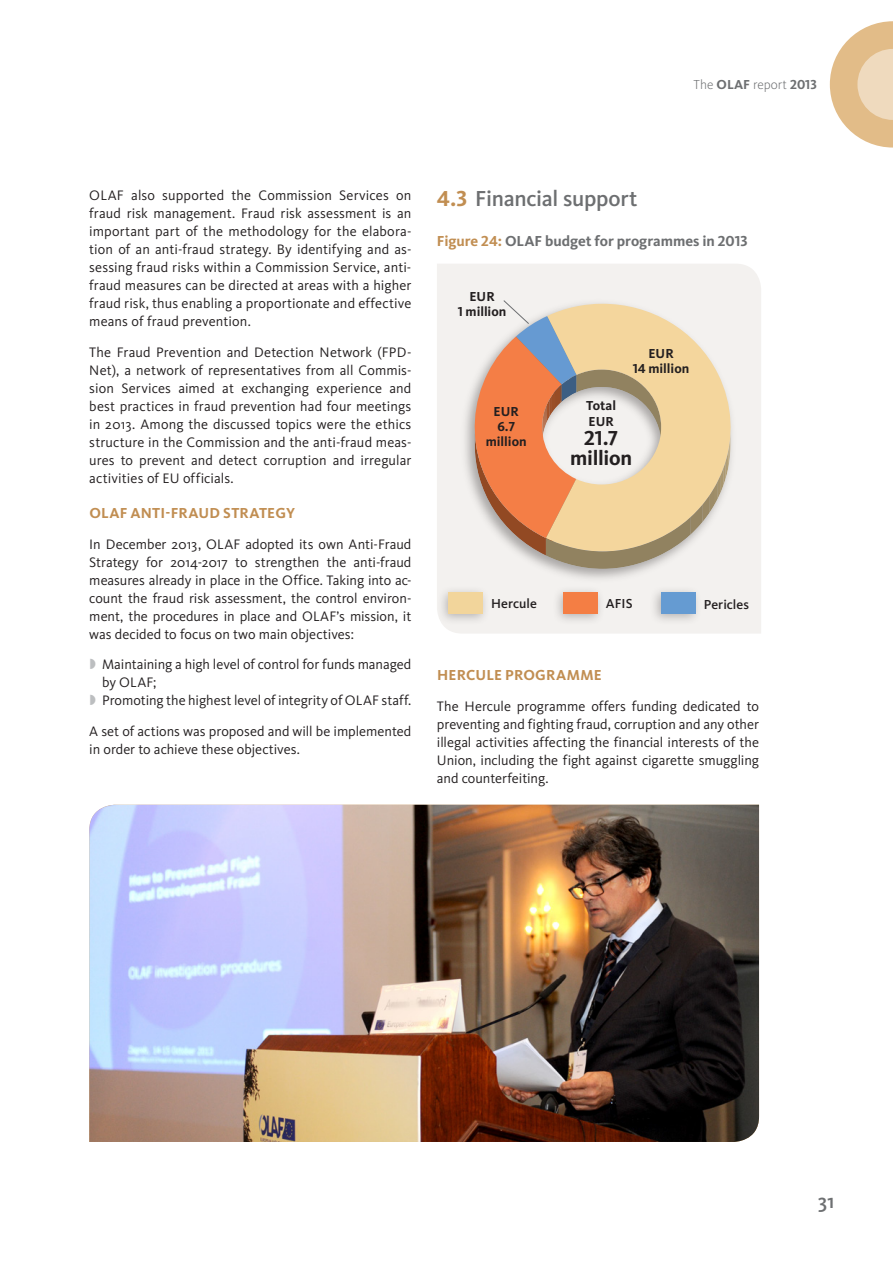
<style>
.page{position:relative;width:893px;height:1263px;background:#fff}
.page>*{position:absolute;margin:0;border:0;box-sizing:border-box;transform-origin:0 0}
.t1{font:500 22.5px "Kievit Pro";letter-spacing:-.015em;color:#6d6f71}
.t2{font:700 21px/19.5px "Kievit Pro";letter-spacing:-.015em;color:#231f20;text-align:center}
.t3{font:500 21px "Kievit Pro";color:#6d6f71}
.t4{font:700 15px "Kievit Pro";letter-spacing:.015em;color:#c18e52}
.t5{font:700 15px "Kievit Pro";color:#6d6f71}
.t6{font:14.25px/18px "Kievit Pro";color:#231f20;text-align:justify}
.t7{font:700 13.5px/15px "Kievit Pro";color:#231f20;text-align:center}
.t8{font:500 13.5px "Kievit Pro";letter-spacing:.005em;color:#231f20}
.t9{font:300 13.5px "Kievit Pro";color:#6d6f71}
.s1{font-weight:700}
.s2{font-weight:700;color:#c18e52}
.s3{color:#c18e52}
</style>
<div class="page">
<svg style="left:830px;top:21px;width:63px;height:127px"></svg>
<div style="left:437px;top:264px;width:324px;height:369px;background:#f3f1ef"></div>
<img style="left:458px;top:295px;width:281px;height:291px">
<div style="left:437px;top:585px;width:53px;height:40px;background:#231f20;opacity:.3"></div>
<div style="left:449px;top:592px;width:34px;height:22px;background:#f2d59b"></div>
<div style="left:552px;top:585px;width:53px;height:40px;background:#231f20;opacity:.3"></div>
<div style="left:563px;top:592px;width:34px;height:22px;background:#f47e44"></div>
<div style="left:650px;top:585px;width:53px;height:40px;background:#231f20;opacity:.3"></div>
<div style="left:661px;top:592px;width:34px;height:22px;background:#659bd2"></div>
<svg style="left:475px;top:299px;width:256px;height:270px"></svg>
<img style="left:89px;top:805px;width:670px;height:337px">
<p class="t9" style="left:694px;top:77px;width:125px">The <span class="s1">OLAF</span> report <span class="s1">2013</span></p>
<p class="t6" style="left:89px;top:186px;width:324px">OLAF also supported the Commission Services on fraud risk management. Fraud risk assessment is an important part of the methodology for the elabora&shy;tion of an anti-fraud strategy. By identifying and as&shy;sessing fraud risks within a Commission Service, anti&shy;fraud measures can be directed at areas with a higher fraud risk, thus enabling a proportionate and effective means of fraud prevention.</p>
<p class="t6" style="left:89px;top:343px;width:324px">The Fraud Prevention and Detection Network (FPD-Net), a network of representatives from all Commis&shy;sion Services aimed at exchanging experience and best practices in fraud prevention had four meetings in 2013. Among the discussed topics were the ethics structure in the Commission and the anti-fraud meas&shy;ures to prevent and detect corruption and irregular activities of EU officials.</p>
<p class="t4" style="left:89px;top:504px;width:207px">OLAF ANTI-FRAUD STRATEGY</p>
<p class="t6" style="left:89px;top:535px;width:324px">In December 2013, OLAF adopted its own Anti-Fraud Strategy for 2014-2017 to strengthen the anti-fraud measures already in place in the Office. Taking into ac&shy;count the fraud risk assessment, the control environ&shy;ment, the procedures in place and OLAF’s mission, it was decided to focus on two main objectives:</p>
<p class="t6" style="left:102px;top:655px;width:311px;text-align:left">Maintaining a high level of control for funds managed by OLAF;<br>Promoting the highest level of integrity of OLAF staff.</p>
<p class="t6" style="left:89px;top:722px;width:324px">A set of actions was proposed and will be implemented in order to achieve these objectives.</p>
<h1 class="t1" style="left:437px;top:185px;width:202px"><span class="s2">4.3</span> Financial support</h1>
<p class="t5" style="left:437px;top:232px;width:312px"><span class="s3">Figure 24:</span> OLAF budget for programmes in 2013</p>
<p class="t7" style="left:458px;top:289px;width:50px">EUR<br>1 million</p>
<p class="t7" style="left:486px;top:404px;width:42px">EUR<br>6.7 million</p>
<p class="t7" style="left:633px;top:346px;width:58px">EUR<br>14 million</p>
<p class="t7" style="left:586px;top:397px;width:31px;line-height:16.2px;text-align:left">Total<br>EUR</p>
<h2 class="t2" style="left:570px;top:429px;width:63px">21.7 million</h2>
<p class="t8" style="left:491px;top:595px;width:47px">Hercule</p>
<p class="t8" style="left:606px;top:595px;width:28px">AFIS</p>
<p class="t8" style="left:704px;top:596px;width:47px">Pericles</p>
<p class="t4" style="left:437px;top:666px;width:166px">HERCULE PROGRAMME</p>
<p class="t6" style="left:437px;top:697px;width:324px">The Hercule programme offers funding dedicated to preventing and fighting fraud, corruption and any other illegal activities affecting the financial interests of the Union, including the fight against cigarette smuggling and counterfeiting.</p>
<h2 class="t3" style="left:818px;top:1189px;width:18px">31</h2>
</div>
